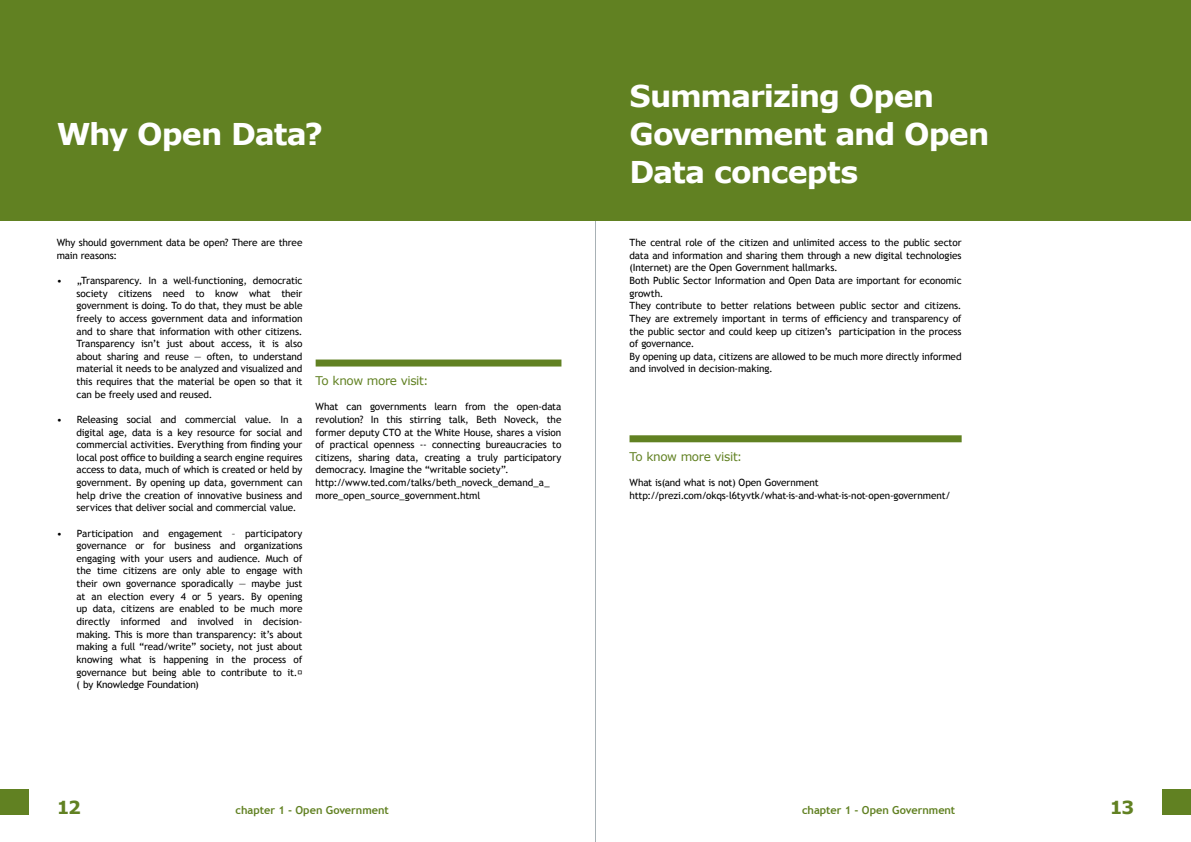
<style>
.page{position:relative;width:1191px;height:842px;background:#fff}
.page>*{position:absolute;margin:0;border:0;box-sizing:border-box;transform-origin:0 0}
.heading_1{font:700 30px/37.9px "Verdana";letter-spacing:-.035em;color:#fff}
.t1{font:700 18px "Verdana";color:#618122}
.to_know_more{font:12px "Verdana";letter-spacing:-.03em;color:#618122}
.t2{font:700 11px "Trebuchet MS";letter-spacing:-.005em;color:#618122}
.t3{font:10px/12.6px "Trebuchet MS";letter-spacing:-.01em;color:#000;text-align:justify}
</style>
<div class="page">
<div style="left:1162px;top:789px;width:29px;height:25px;background:#618122"></div>
<div style="left:0;top:789px;width:28px;height:25px;background:#618122"></div>
<hr style="left:595px;top:0;width:1px;height:842px;background:#a8b1b5">
<div style="left:0;top:0;width:595px;height:221px;background:#618122"></div>
<div style="left:595px;top:0;width:596px;height:221px;background:#618122"></div>
<div style="left:316px;top:359px;width:245px;height:7px;background:#618122"></div>
<div style="left:629px;top:435px;width:332px;height:7px;background:#618122"></div>
<p class="heading_1" style="left:57px;top:115px;width:268px">Why Open Data?</p>
<p class="t3" style="left:57px;top:236px;width:247px">Why should government data be open? There are three main reasons:</p>
<p class="t3" style="left:77px;top:274px;width:227px;text-indent:-20px">• „Transparency. In a well-functioning, democratic society citizens need to know what their government is doing. To do that, they must be able freely to access government data and information and to share that information with other citizens.<br>Transparency isn’t just about access, it is also about sharing and reuse — often, to understand material it needs to be analyzed and visualized and this requires that the material be open so that it can be freely used and reused.</p>
<p class="t3" style="left:77px;top:413px;width:227px;text-indent:-20px">• Releasing social and commercial value. In a digital age, data is a key resource for social and commercial activities. Everything from finding your local post office to building a search engine requires access to data, much of which is created or held by government. By opening up data, government can help drive the creation of innovative business and services that deliver social and commercial value.</p>
<p class="t3" style="left:77px;top:527px;width:227px;text-indent:-20px">• Participation and engagement – participatory governance or for business and organizations engaging with your users and audience. Much of the time citizens are only able to engage with their own governance sporadically — maybe just at an election every 4 or 5 years. By opening up data, citizens are enabled to be much more directly informed and involved in decision&shy;making. This is more than transparency: it’s about making a full “read/write” society, not just about knowing what is happening in the process of governance but being able to contribute to it.ʺ ( by Knowledge Foundation)</p>
<p class="to_know_more" style="left:316px;top:372px;width:114px">To know more visit:</p>
<p class="t3" style="left:316px;top:400px;width:247px">What can governments learn from the open-data revolution? In this stirring talk, Beth Noveck, the former deputy CTO at the White House, shares a vision of practical openness -- connecting bureaucracies to citizens, sharing data, creating a truly participatory democracy. Imagine the “writable society”.</p>
<p class="t3" style="left:316px;top:476px;width:235px">http://www.ted.com/talks/beth_noveck_demand_a_ more_open_source_government.html</p>
<p class="heading_1" style="left:629px;top:77px;width:361px">Summarizing Open<br>Government and Open<br>Data concepts</p>
<p class="t3" style="left:629px;top:236px;width:333px">The central role of the citizen and unlimited access to the public sector data and information and sharing them through a new digital technologies (Internet) are the Open Government hallmarks.</p>
<p class="t3" style="left:629px;top:274px;width:333px">Both Public Sector Information and Open Data are important for economic growth.</p>
<p class="t3" style="left:629px;top:299px;width:334px">They contribute to better relations between public sector and citizens.<br>They are extremely important in terms of efficiency and transparency of the public sector and could keep up citizen’s participation in the process of governance.</p>
<p class="t3" style="left:629px;top:350px;width:333px">By opening up data, citizens are allowed to be much more directly informed and involved in decision-making.</p>
<p class="to_know_more" style="left:629px;top:448px;width:114px">To know more visit:</p>
<p class="t3" style="left:629px;top:476px;width:191px">What is(and what is not) Open Government</p>
<p class="t3" style="left:629px;top:489px;width:323px">http://prezi.com/okqs-l6tyvtk/what-is-and-what-is-not-open-government/</p>
<h2 class="t1" style="left:57px;top:795px;width:26px">12</h2>
<p class="t2" style="left:236px;top:804px;width:155px">chapter 1 - Open Government</p>
<p class="t2" style="left:802px;top:804px;width:155px">chapter 1 - Open Government</p>
<h2 class="t1" style="left:1109px;top:795px;width:26px">13</h2>
</div>
